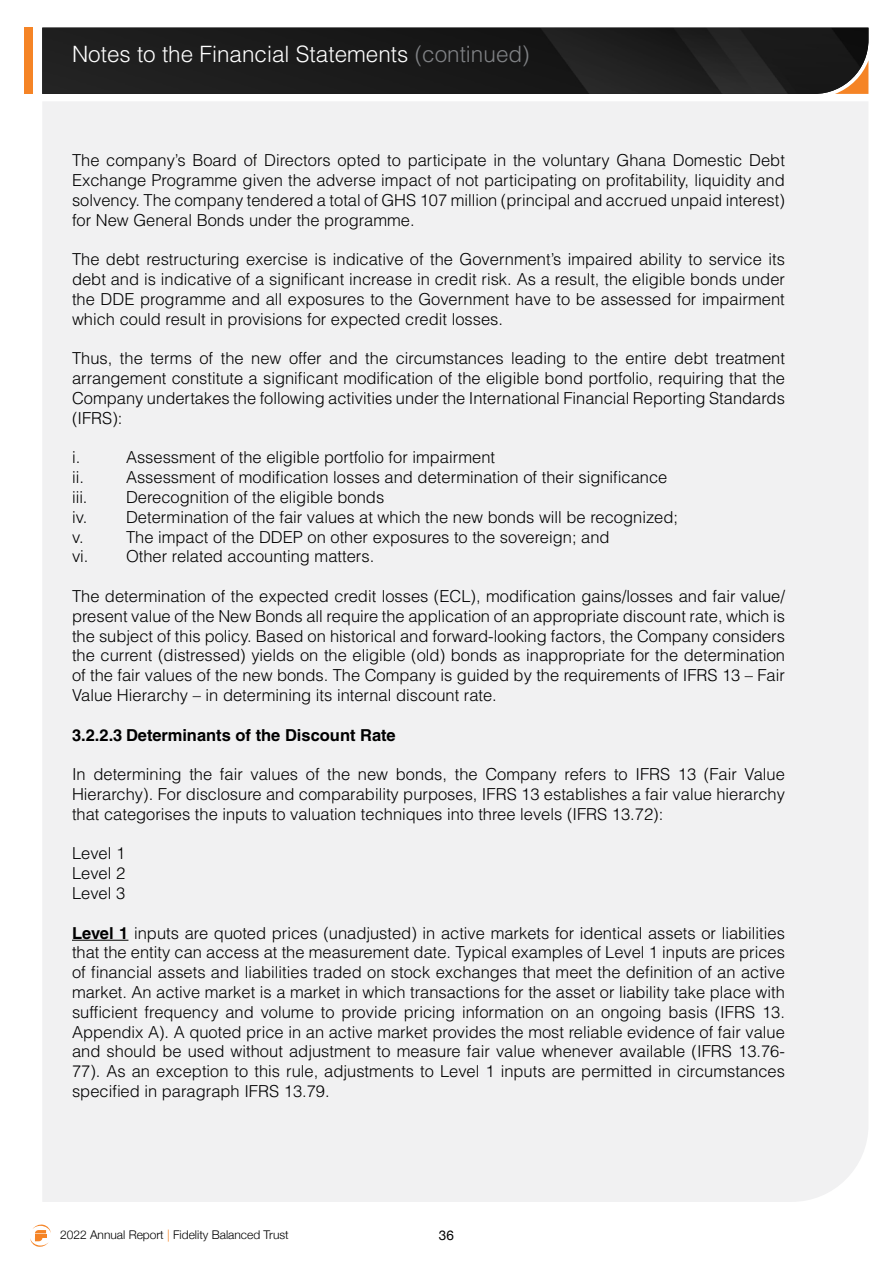
<style>
.page{position:relative;width:893px;height:1263px;background:#fff}
.page>*{position:absolute;margin:0;border:0;box-sizing:border-box;transform-origin:0 0}
.t1{font:300 22.5px "Helvetica LT Std";color:#fff}
.t2{font:300 16.5px/19.8px "Helvetica LT Std";color:#000;text-align:justify}
.t3{font:700 16.5px "Helvetica LT Std";color:#000}
.t4{font:13.5px "Helvetica Neue";color:#000}
.t5{font:300 12px "Helvetica Neue";color:#000}
.s1{color:#808285}
.s2{font-weight:700}
.s3{color:#f58426}
</style>
<div class="page">
<svg style="left:30px;top:1224px;width:21px;height:23px"></svg>
<div style="left:42px;top:102px;width:826px;height:1100px;background:#f1f1f2"></div>
<div style="left:25px;top:28px;width:8px;height:66px;background:#f58426"></div>
<img style="left:42px;top:28px;width:826px;height:66px">
<hr style="left:72px;top:940px;width:56px;height:1px;background:#000">
<h1 class="t1" style="left:72px;top:40px;width:459px">Notes to the Financial Statements <span class="s1">(continued)</span></h1>
<p class="t2" style="left:72px;top:150px;width:714px">The company’s Board of Directors opted to participate in the voluntary Ghana Domestic Debt Exchange Programme given the adverse impact of not participating on profitability, liquidity and solvency. The company tendered a total of GHS 107 million (principal and accrued unpaid interest) for New General Bonds under the programme.</p>
<p class="t2" style="left:72px;top:249px;width:714px">The debt restructuring exercise is indicative of the Government’s impaired ability to service its debt and is indicative of a significant increase in credit risk. As a result, the eligible bonds under the DDE programme and all exposures to the Government have to be assessed for impairment which could result in provisions for expected credit losses.</p>
<p class="t2" style="left:72px;top:348px;width:714px">Thus, the terms of the new offer and the circumstances leading to the entire debt treatment arrangement constitute a significant modification of the eligible bond portfolio, requiring that the Company undertakes the following activities under the International Financial Reporting Standards (IFRS):</p>
<p class="t2" style="left:72px;top:447px;width:10px">i.</p>
<p class="t2" style="left:126px;top:447px;width:371px">Assessment of the eligible portfolio for impairment</p>
<p class="t2" style="left:72px;top:467px;width:13px">ii.</p>
<p class="t2" style="left:126px;top:467px;width:543px">Assessment of modification losses and determination of their significance</p>
<p class="t2" style="left:72px;top:487px;width:17px">iii.</p>
<p class="t2" style="left:72px;top:487px;width:608px;text-align:left;text-indent:54px">Derecognition of the eligible bonds<br>iv. Determination of the fair values at which the new bonds will be recognized; v.</p>
<p class="t2" style="left:72px;top:527px;width:539px;text-indent:54px">The impact of the DDEP on other exposures to the sovereign; and vi. Other related accounting matters.</p>
<p class="t2" style="left:72px;top:586px;width:714px">The determination of the expected credit losses (ECL), modification gains/losses and fair value/ present value of the New Bonds all require the application of an appropriate discount rate, which is the subject of this policy. Based on historical and forward-looking factors, the Company considers the current (distressed) yields on the eligible (old) bonds as inappropriate for the determination of the fair values of the new bonds. The Company is guided by the requirements of IFRS 13 – Fair Value Hierarchy – in determining its internal discount rate.</p>
<p class="t3" style="left:72px;top:725px;width:325px">3.2.2.3 Determinants of the Discount Rate</p>
<p class="t2" style="left:72px;top:764px;width:714px">In determining the fair values of the new bonds, the Company refers to IFRS 13 (Fair Value Hierarchy). For disclosure and comparability purposes, IFRS 13 establishes a fair value hierarchy that categorises the inputs to valuation techniques into three levels (IFRS 13.72):</p>
<p class="t2" style="left:72px;top:843px;width:55px">Level 1<br>Level 2<br>Level 3</p>
<p class="t2" style="left:72px;top:923px;width:714px"><span class="s2">Level 1</span> inputs are quoted prices (unadjusted) in active markets for identical assets or liabilities that the entity can access at the measurement date. Typical examples of Level 1 inputs are prices of financial assets and liabilities traded on stock exchanges that meet the definition of an active market. An active market is a market in which transactions for the asset or liability take place with sufficient frequency and volume to provide pricing information on an ongoing basis (IFRS 13.<br>Appendix A). A quoted price in an active market provides the most reliable evidence of fair value and should be used without adjustment to measure fair value whenever available (IFRS 13.76- 77). As an exception to this rule, adjustments to Level 1 inputs are permitted in circumstances specified in paragraph IFRS 13.79.</p>
<p class="t5" style="left:60px;top:1225px;width:230px">2022 Annual Report <span class="s3">|</span> Fidelity Balanced Trust</p>
<p class="t4" style="left:439px;top:1225px;width:17px">36</p>
</div>
